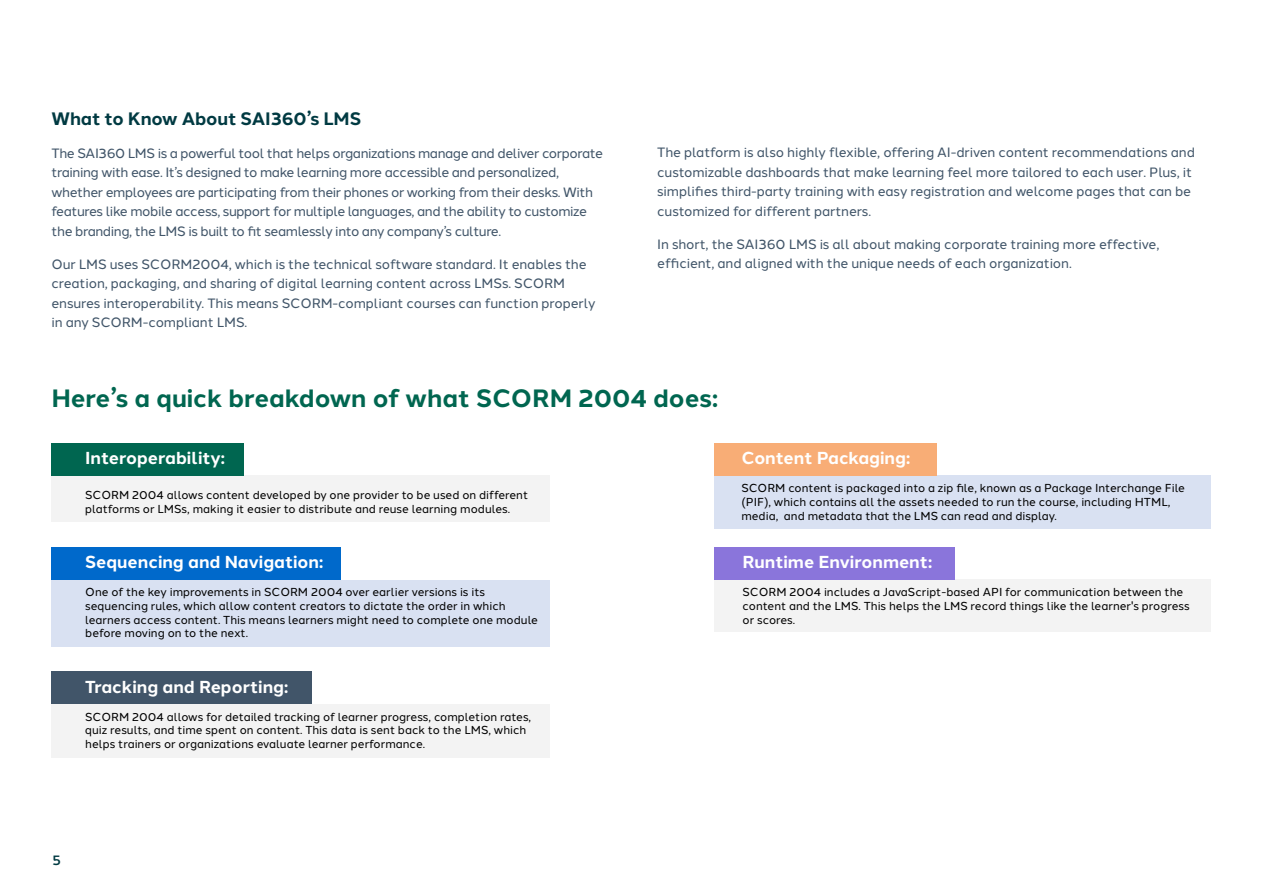
<style>
.page{position:relative;width:1263px;height:893px;background:#fff}
.page>*{position:absolute;margin:0;border:0;box-sizing:border-box;transform-origin:0 0}
.t1{font:700 25.05px "Halcom";color:#006650}
.t2{font:700 18px "Halcom";letter-spacing:-.01em;color:#003a42}
.t3{font:700 17.4px "Halcom";color:#fff}
.Body{font:13.5px/19.5px "Halcom";letter-spacing:-.01em;color:#415569}
.Body-2{font:13.5px/19.5px "Halcom";letter-spacing:-.03em;color:#415569}
.t4{font:500 13.5px "Halcom";color:#003a42}
.t5{font:11.55px/13.8px "Halcom";color:#000}
</style>
<div class="page">
<div style="left:51px;top:475px;width:499px;height:47px;background:#f3f3f3"></div>
<div style="left:714px;top:475px;width:496px;height:54px;background:#d9e1f2"></div>
<div style="left:714px;top:579px;width:496px;height:53px;background:#f3f3f3"></div>
<div style="left:51px;top:580px;width:499px;height:66px;background:#d9e1f2"></div>
<div style="left:51px;top:704px;width:499px;height:53px;background:#f3f3f3"></div>
<div style="left:51px;top:443px;width:193px;height:32px;background:#006650"></div>
<div style="left:51px;top:547px;width:290px;height:33px;background:#0069cb"></div>
<div style="left:51px;top:671px;width:261px;height:33px;background:#415569"></div>
<div style="left:714px;top:443px;width:222px;height:32px;background:#f8ad76"></div>
<div style="left:714px;top:547px;width:241px;height:33px;background:#8a75db"></div>
<h3 class="t2" style="left:51px;top:104px;width:311px">What to Know About SAI360’s LMS</h3>
<p class="Body-2" style="left:51px;top:142px;width:553px">The SAI360 LMS is a powerful tool that helps organizations manage and deliver corporate training with ease. It’s designed to make learning more accessible and personalized, whether employees are participating from their phones or working from their desks. With features like mobile access, support for multiple languages, and the ability to customize the branding, the LMS is built to fit seamlessly into any company’s culture.</p>
<p class="Body" style="left:51px;top:253px;width:545px">Our LMS uses SCORM2004, which is the technical software standard. It enables the creation, packaging, and sharing of digital learning content across LMSs. SCORM ensures interoperability. This means SCORM-compliant courses can function properly in any SCORM-compliant LMS.</p>
<p class="Body" style="left:657px;top:142px;width:539px">The platform is also highly flexible, offering AI-driven content recommendations and customizable dashboards that make learning feel more tailored to each user. Plus, it simplifies third-party training with easy registration and welcome pages that can be customized for different partners.</p>
<p class="Body" style="left:657px;top:233px;width:504px">In short, the SAI360 LMS is all about making corporate training more effective, efficient, and aligned with the unique needs of each organization.</p>
<p class="t1" style="left:51px;top:378px;width:668px">Here’s a quick breakdown of what SCORM 2004 does:</p>
<p class="t3" style="left:85px;top:444px;width:141px">Interoperability:</p>
<p class="t5" style="left:85px;top:487px;width:444px">SCORM 2004 allows content developed by one provider to be used on different platforms or LMSs, making it easier to distribute and reuse learning modules.</p>
<p class="t3" style="left:85px;top:548px;width:240px">Sequencing and Navigation:</p>
<p class="t5" style="left:85px;top:584px;width:454px">One of the key improvements in SCORM 2004 over earlier versions is its sequencing rules, which allow content creators to dictate the order in which learners access content. This means learners might need to complete one module before moving on to the next.</p>
<p class="t3" style="left:85px;top:673px;width:205px">Tracking and Reporting:</p>
<p class="t5" style="left:85px;top:708px;width:447px">SCORM 2004 allows for detailed tracking of learner progress, completion rates, quiz results, and time spent on content. This data is sent back to the LMS, which helps trainers or organizations evaluate learner performance.</p>
<p class="t3" style="left:741px;top:444px;width:170px">Content Packaging:</p>
<p class="t5" style="left:741px;top:480px;width:445px">SCORM content is packaged into a zip file, known as a Package Interchange File (PIF), which contains all the assets needed to run the course, including HTML, media, and metadata that the LMS can read and display.</p>
<p class="t3" style="left:742px;top:548px;width:191px">Runtime Environment:</p>
<p class="t5" style="left:742px;top:584px;width:449px">SCORM 2004 includes a JavaScript-based API for communication between the content and the LMS. This helps the LMS record things like the learner's progress or scores.</p>
<p class="t4" style="left:53px;top:850px;width:10px">5</p>
</div>
